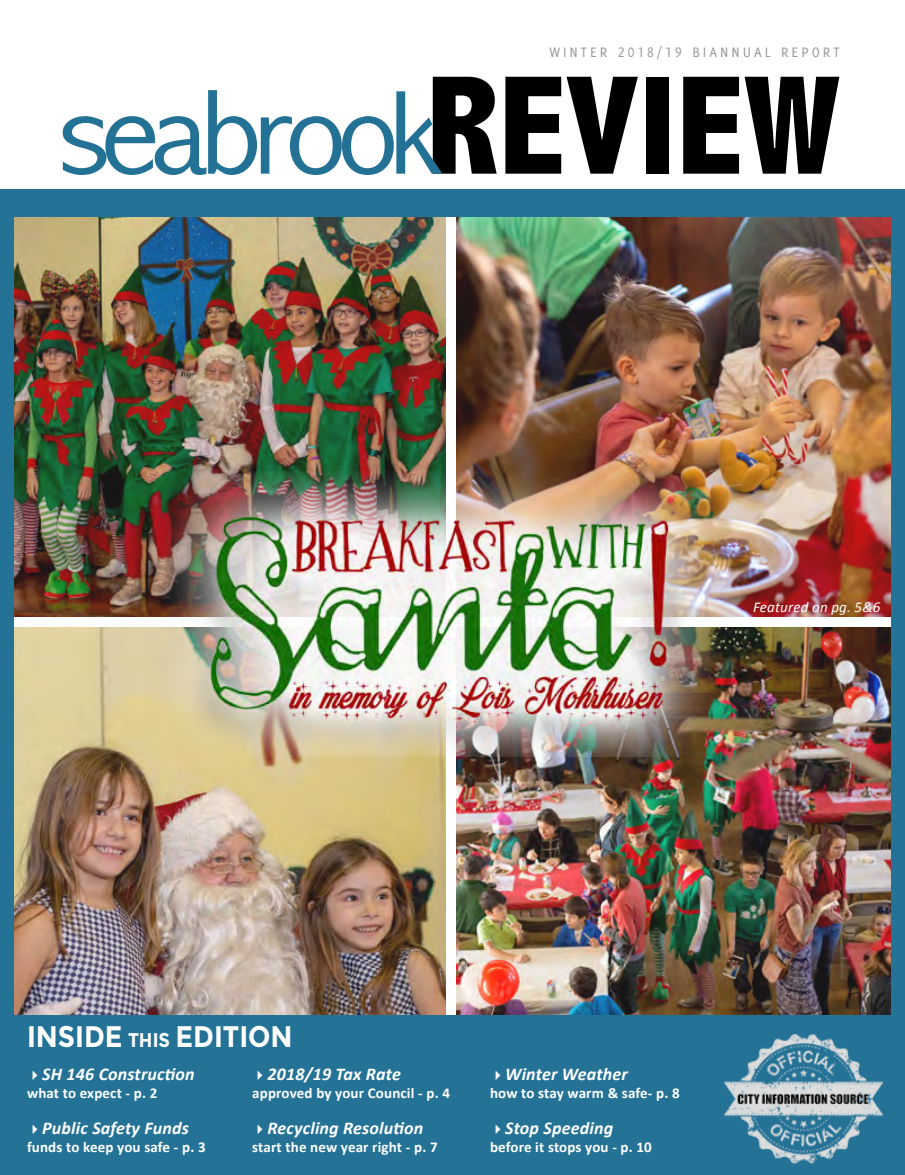
<style>
.page{position:relative;width:905px;height:1175px;background:#fff}
.page>*{position:absolute;margin:0;border:0;box-sizing:border-box;transform-origin:0 0}
.t1{font:800 condensed 142.35px "Abadi";color:#000}
.t2{font:700 29.7px "Montserrat";color:#fff;scale:.91 1}
.t3{font:italic 700 18px "Calibri";letter-spacing:.01em;color:#fff}
.t4{font:700 15px "Calibri";letter-spacing:.01em;color:#fff}
.t5{font:15px "Delicious Small Caps";letter-spacing:.2em;color:#999b9c}
.t6{font:italic 15px "Calibri";letter-spacing:.01em;color:#fff}
.s1{font-size:19.8px}
</style>
<div class="page">
<img style="left:14px;top:216px;width:431px;height:400px">
<img style="left:457px;top:216px;width:434px;height:400px">
<img style="left:14px;top:628px;width:431px;height:387px">
<img style="left:457px;top:628px;width:434px;height:387px">
<div style="left:0;top:189px;width:904px;height:27px;background:#247296"></div>
<div style="left:0;top:189px;width:14px;height:931px;background:#247296"></div>
<div style="left:891px;top:189px;width:13px;height:931px;background:#247296"></div>
<img style="left:162px;top:471px;width:558px;height:285px">
<svg style="left:63px;top:90px;width:379px;height:85px"></svg>
<div style="left:0;top:1015px;width:904px;height:159px;background:#247296"></div>
<img style="left:724px;top:1033px;width:159px;height:130px">
<p class="t5" style="left:549px;top:43px;width:292px">WINTER 2018/19 BIANNUAL REPORT</p>
<h1 class="t1" style="left:426px;top:44px;width:415px">REVIEW</h1>
<p class="t6" style="left:753px;top:597px;width:129px">Featured on pg. 5&amp;6</p>
<h2 class="t2" style="left:27px;top:1019px;width:293px">INSIDE <span class="s1">THIS</span> EDITION</h2>
<p class="t3" style="left:27px;top:1063px;width:169px">✔SH 146 Construction</p>
<p class="t4" style="left:27px;top:1083px;width:132px">what to expect - p. 2</p>
<p class="t3" style="left:27px;top:1117px;width:163px">✔Public Safety Funds</p>
<p class="t4" style="left:27px;top:1137px;width:180px">funds to keep you safe - p. 3</p>
<p class="t3" style="left:252px;top:1063px;width:150px">✔2018/19 Tax Rate</p>
<p class="t4" style="left:252px;top:1083px;width:199px">approved by your Council - p. 4</p>
<p class="t3" style="left:252px;top:1117px;width:173px">✔Recycling Resolution</p>
<p class="t4" style="left:252px;top:1137px;width:187px">start the new year right - p. 7</p>
<p class="t3" style="left:490px;top:1063px;width:139px">✔Winter Weather</p>
<p class="t4" style="left:490px;top:1083px;width:191px">how to stay warm &amp; safe- p. 8</p>
<p class="t3" style="left:490px;top:1117px;width:125px">✔Stop Speeding</p>
<p class="t4" style="left:490px;top:1137px;width:163px">before it stops you - p. 10</p>
</div>
